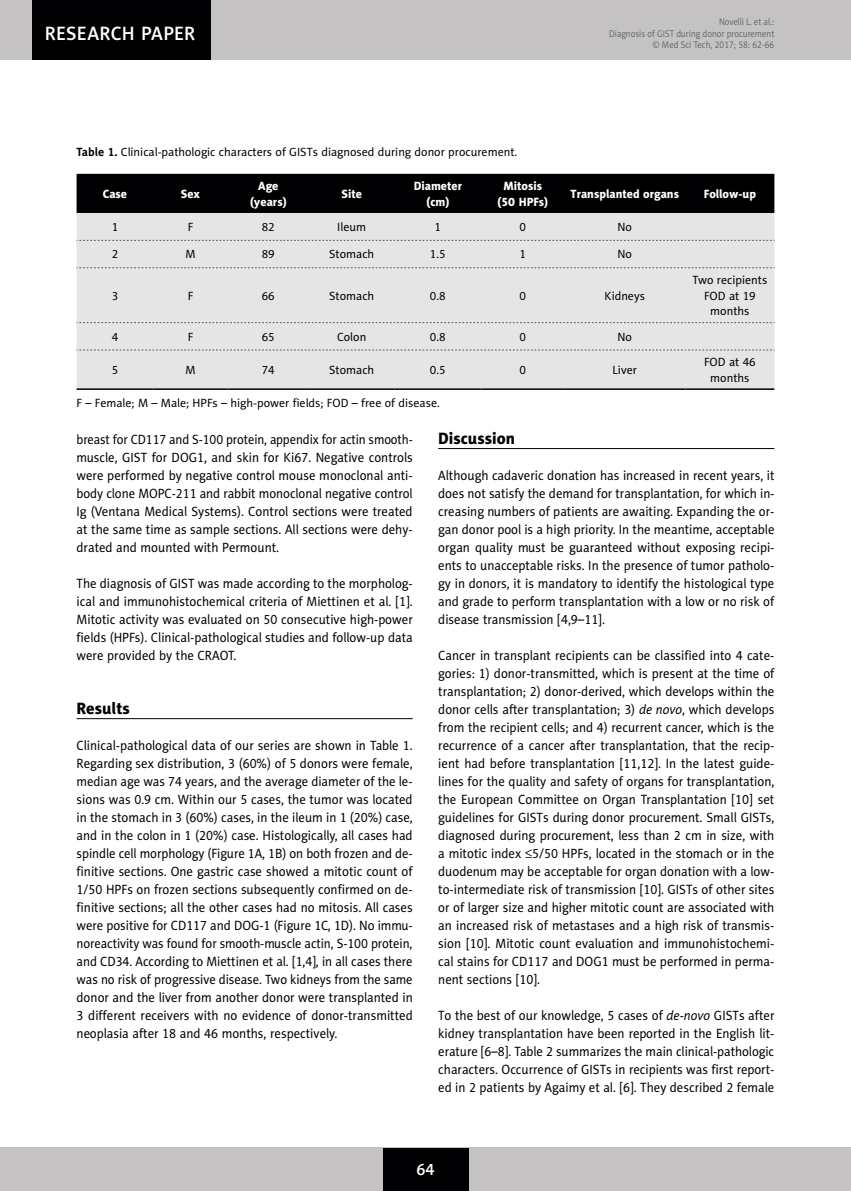
<style>
.page{position:relative;width:851px;height:1191px;background:#fff}
.page>*{position:absolute;margin:0;border:0;box-sizing:border-box;transform-origin:0 0}
.t1{font:19.5px "Naomi Sans EFN Medium";letter-spacing:.01em;color:#fff}
.t2{font:16.5px "Naomi Sans EFN Heavy";color:#000002}
.t3{font:16.5px "Naomi Sans EFN Medium";color:#fff}
.t4{font:13.5px/18px "Naomi Sans EFN";color:#000;text-align:justify;scale:.95 1}
.t5{font:13.5px/18px "Naomi Sans EFN";color:#000;text-align:justify;scale:.93 1}
.t6{font:12px/15.8px "Naomi Sans EFN";color:#000;text-align:center}
.t7{font:12px/15.8px "Naomi Sans EFN Heavy";color:#fff;text-align:center}
.t8{font:9.75px/11.2px "Naomi Sans EFN Light";color:#58595b;text-align:right;scale:.9 1}
.s1{font-weight:700;color:#000002}
.s2{font-style:italic}
.s3{font-family:"Standard Sym L"}
</style>
<div class="page">
<hr style="left:77px;top:718px;width:335px;height:1px;background:#000002">
<hr style="left:438px;top:448px;width:336px;height:1px;background:#000002">
<div style="left:77px;top:174px;width:697px;height:39px;background:#000002"></div>
<div style="left:77px;top:213px;width:697px;height:175px;background:#e6e5e5"></div>
<svg style="left:77px;top:240px;width:697px;height:1px"></svg>
<svg style="left:77px;top:267px;width:697px;height:1px"></svg>
<svg style="left:77px;top:322px;width:697px;height:1px"></svg>
<svg style="left:77px;top:350px;width:697px;height:1px"></svg>
<hr style="left:77px;top:388px;width:76px;height:2px;background:#000002">
<hr style="left:153px;top:388px;width:74px;height:2px;background:#000002">
<hr style="left:227px;top:388px;width:82px;height:2px;background:#000002">
<hr style="left:309px;top:388px;width:85px;height:2px;background:#000002">
<hr style="left:394px;top:388px;width:87px;height:2px;background:#000002">
<hr style="left:481px;top:388px;width:83px;height:2px;background:#000002">
<hr style="left:564px;top:388px;width:121px;height:2px;background:#000002">
<hr style="left:685px;top:388px;width:89px;height:2px;background:#000002">
<div style="left:0;top:1148px;width:850px;height:43px;background:#c4c2c3"></div>
<div style="left:383px;top:1147px;width:85px;height:43px;background:#000002"></div>
<div style="left:0;top:0;width:850px;height:60px;background:#c4c2c3"></div>
<hr style="left:850px;top:0;width:1px;height:60px;background:#c4c2c3">
<div style="left:32px;top:0;width:178px;height:60px;background:#000002"></div>
<h1 class="t1" style="left:45px;top:22px;width:152px">RESEARCH PAPER</h1>
<p class="t6" style="left:77px;top:144px;width:442px"><span class="s1">Table 1.</span> Clinical-pathologic characters of GISTs diagnosed during donor procurement.</p>
<p class="t8" style="left:609px;top:16px;width:185px">Novelli L. et al.:<br>Diagnosis of GIST during donor procurement © Med Sci Tech, 2017; 58: 62-66</p>
<p class="t7" style="left:103px;top:186px;width:26px">Case</p>
<p class="t7" style="left:181px;top:186px;width:21px">Sex</p>
<p class="t7" style="left:250px;top:178px;width:38px">Age (years)</p>
<p class="t7" style="left:341px;top:186px;width:22px">Site</p>
<p class="t7" style="left:413px;top:178px;width:50px">Diameter (cm)</p>
<p class="t7" style="left:497px;top:178px;width:52px">Mitosis (50 HPFs)</p>
<p class="t7" style="left:570px;top:186px;width:110px">Transplanted organs</p>
<p class="t7" style="left:703px;top:186px;width:54px">Follow-up</p>
<p class="t6" style="left:112px;top:219px;width:8px">1</p>
<p class="t6" style="left:188px;top:219px;width:7px">F</p>
<p class="t6" style="left:262px;top:219px;width:15px">82</p>
<p class="t6" style="left:337px;top:219px;width:30px">Ileum</p>
<p class="t6" style="left:434px;top:219px;width:8px">1</p>
<p class="t6" style="left:519px;top:219px;width:8px">0</p>
<p class="t6" style="left:617px;top:219px;width:16px">No</p>
<p class="t6" style="left:112px;top:246px;width:8px">2</p>
<p class="t6" style="left:185px;top:246px;width:12px">M</p>
<p class="t6" style="left:262px;top:246px;width:15px">89</p>
<p class="t6" style="left:329px;top:246px;width:47px">Stomach</p>
<p class="t6" style="left:430px;top:246px;width:17px">1.5</p>
<p class="t6" style="left:519px;top:246px;width:8px">1</p>
<p class="t6" style="left:617px;top:246px;width:16px">No</p>
<p class="t6" style="left:112px;top:288px;width:8px">3</p>
<p class="t6" style="left:188px;top:288px;width:7px">F</p>
<p class="t6" style="left:262px;top:288px;width:15px">66</p>
<p class="t6" style="left:329px;top:288px;width:47px">Stomach</p>
<p class="t6" style="left:430px;top:288px;width:17px">0.8</p>
<p class="t6" style="left:519px;top:288px;width:8px">0</p>
<p class="t6" style="left:604px;top:288px;width:42px">Kidneys</p>
<p class="t6" style="left:692px;top:272px;width:76px">Two recipients<br>FOD at 19 months</p>
<p class="t6" style="left:112px;top:329px;width:8px">4</p>
<p class="t6" style="left:188px;top:329px;width:7px">F</p>
<p class="t6" style="left:262px;top:329px;width:15px">65</p>
<p class="t6" style="left:337px;top:329px;width:31px">Colon</p>
<p class="t6" style="left:430px;top:329px;width:17px">0.8</p>
<p class="t6" style="left:519px;top:329px;width:8px">0</p>
<p class="t6" style="left:617px;top:329px;width:16px">No</p>
<p class="t6" style="left:112px;top:362px;width:8px">5</p>
<p class="t6" style="left:185px;top:362px;width:12px">M</p>
<p class="t6" style="left:262px;top:362px;width:15px">74</p>
<p class="t6" style="left:329px;top:362px;width:47px">Stomach</p>
<p class="t6" style="left:430px;top:362px;width:17px">0.5</p>
<p class="t6" style="left:519px;top:362px;width:8px">0</p>
<p class="t6" style="left:612px;top:362px;width:26px">Liver</p>
<p class="t6" style="left:704px;top:354px;width:53px">FOD at 46 months</p>
<p class="t6" style="left:77px;top:395px;width:364px">F – Female; M – Male; HPFs – high-power fields; FOD – free of disease.</p>
<p class="t5" style="left:77px;top:430px;width:363px">breast for CD117 and S-100 protein, appendix for actin smooth&shy;muscle, GIST for DOG1, and skin for Ki67. Negative controls were performed by negative control mouse monoclonal anti&shy;body clone MOPC-211 and rabbit monoclonal negative control Ig (Ventana Medical Systems). Control sections were treated at the same time as sample sections. All sections were dehy&shy;drated and mounted with Permount.</p>
<p class="t4" style="left:77px;top:574px;width:355px">The diagnosis of GIST was made according to the morpholog&shy;ical and immunohistochemical criteria of Miettinen et al. [1].<br>Mitotic activity was evaluated on 50 consecutive high-power fields (HPFs). Clinical-pathological studies and follow-up data were provided by the CRAOT.</p>
<p class="t2" style="left:77px;top:698px;width:55px">Results</p>
<p class="t4" style="left:77px;top:736px;width:355px">Clinical-pathological data of our series are shown in Table 1.<br>Regarding sex distribution, 3 (60%) of 5 donors were female, median age was 74 years, and the average diameter of the le&shy;sions was 0.9 cm. Within our 5 cases, the tumor was located in the stomach in 3 (60%) cases, in the ileum in 1 (20%) case, and in the colon in 1 (20%) case. Histologically, all cases had spindle cell morphology (Figure 1A, 1B) on both frozen and de&shy;finitive sections. One gastric case showed a mitotic count of 1/50 HPFs on frozen sections subsequently confirmed on de&shy;finitive sections; all the other cases had no mitosis. All cases were positive for CD117 and DOG-1 (Figure 1C, 1D). No immu&shy;noreactivity was found for smooth-muscle actin, S-100 protein, and CD34. According to Miettinen et al. [1,4], in all cases there was no risk of progressive disease. Two kidneys from the same donor and the liver from another donor were transplanted in 3 different receivers with no evidence of donor-transmitted neoplasia after 18 and 46 months, respectively.</p>
<p class="t2" style="left:438px;top:428px;width:78px">Discussion</p>
<p class="t4" style="left:438px;top:466px;width:355px">Although cadaveric donation has increased in recent years, it does not satisfy the demand for transplantation, for which in&shy;creasing numbers of patients are awaiting. Expanding the or&shy;gan donor pool is a high priority. In the meantime, acceptable organ quality must be guaranteed without exposing recipi&shy;ents to unacceptable risks. In the presence of tumor patholo&shy;gy in donors, it is mandatory to identify the histological type and grade to perform transplantation with a low or no risk of disease transmission [4,9–11].</p>
<p class="t4" style="left:438px;top:646px;width:355px">Cancer in transplant recipients can be classified into 4 cate&shy;gories: 1) donor-transmitted, which is present at the time of transplantation; 2) donor-derived, which develops within the donor cells after transplantation; 3) <span class="s2">de novo</span>, which develops from the recipient cells; and 4) recurrent cancer, which is the recurrence of a cancer after transplantation, that the recip&shy;ient had before transplantation [11,12]. In the latest guide&shy;lines for the quality and safety of organs for transplantation, the European Committee on Organ Transplantation [10] set guidelines for GISTs during donor procurement. Small GISTs, diagnosed during procurement, less than 2 cm in size, with a mitotic index <span class="s3">£</span>5/50 HPFs, located in the stomach or in the duodenum may be acceptable for organ donation with a low&shy;to-intermediate risk of transmission [10]. GISTs of other sites or of larger size and higher mitotic count are associated with an increased risk of metastases and a high risk of transmis&shy;sion [10]. Mitotic count evaluation and immunohistochemi&shy;cal stains for CD117 and DOG1 must be performed in perma&shy;nent sections [10].</p>
<p class="t4" style="left:438px;top:1006px;width:355px">To the best of our knowledge, 5 cases of <span class="s2">de-novo</span> GISTs after kidney transplantation have been reported in the English lit&shy;erature [6–8]. Table 2 summarizes the main clinical-pathologic characters. Occurrence of GISTs in recipients was first report&shy;ed in 2 patients by Agaimy et al. [6]. They described 2 female</p>
<p class="t3" style="left:416px;top:1160px;width:20px">64</p>
</div>
